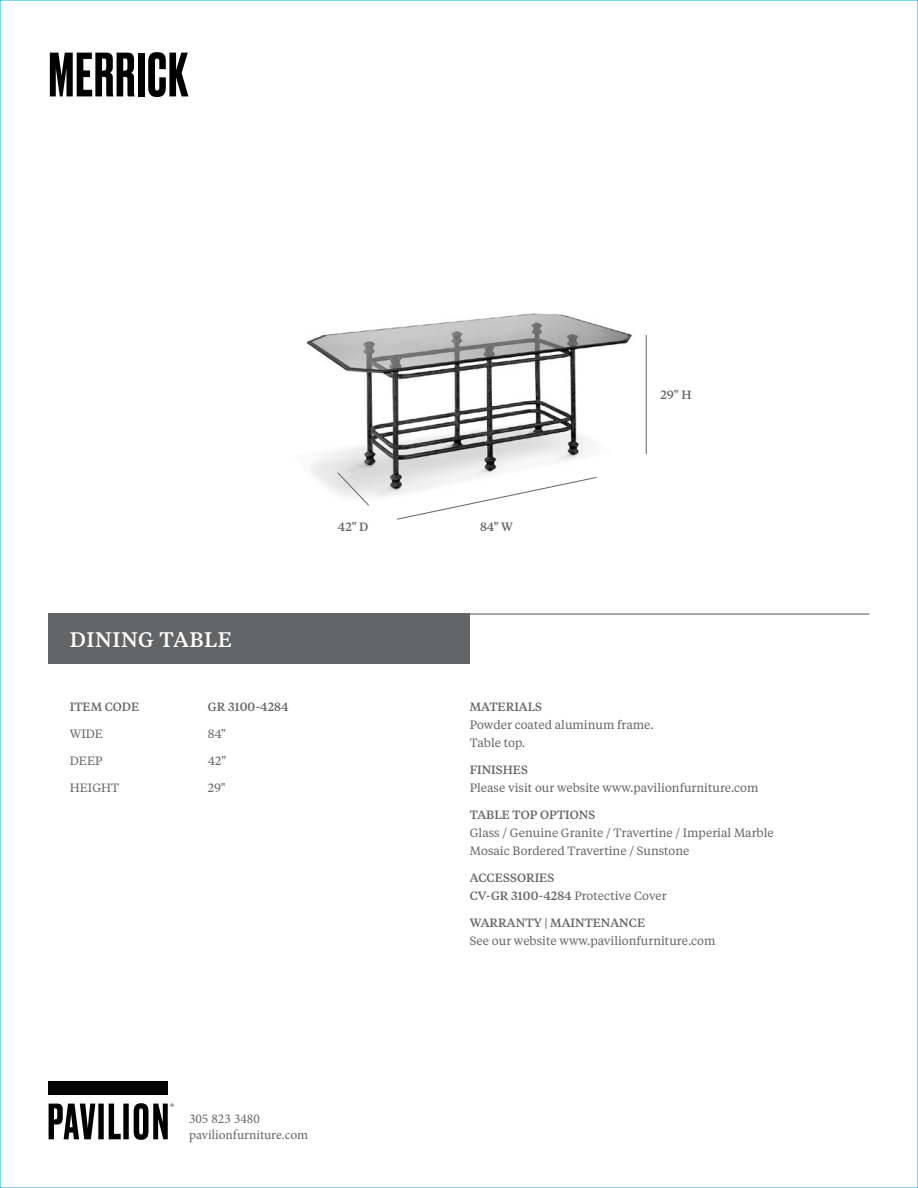
<style>
.page{position:relative;width:918px;height:1188px;background:#fff}
.page>*{position:absolute;margin:0;border:0;box-sizing:border-box;transform-origin:0 0}
.t1{font:500 58.95px "Druk";letter-spacing:.025em;color:#000}
.t2{font:500 21px "Tiempos Text";letter-spacing:.025em;color:#fff}
.t3{font:13.5px/16.2px "Minion Pro";color:#636466}
.t4{font:12px/18px "Tiempos Text";color:#636466}
.t5{font:500 12px/18px "Tiempos Text";color:#636466}
.s1{font-weight:400}
</style>
<div class="page">
<img style="left:306px;top:313px;width:326px;height:184px">
<div style="left:49px;top:613px;width:421px;height:51px;background:#636466"></div>
<div style="left:49px;top:1082px;width:119px;height:13px;background:#000"></div>
<svg style="left:49px;top:1103px;width:125px;height:37px"></svg>
<hr style="left:49px;top:613px;width:820px;height:2px;background:#636466">
<svg style="left:396px;top:477px;width:201px;height:43px"></svg>
<svg style="left:337px;top:472px;width:33px;height:34px"></svg>
<hr style="left:646px;top:335px;width:1px;height:119px;background:#636466">
<h1 class="t1" style="left:49px;top:34px;width:141px">MERRICK</h1>
<h2 class="t2" style="left:70px;top:625px;width:164px">DINING TABLE</h2>
<p class="t5" style="left:70px;top:697px;width:71px">ITEM CODE</p>
<p class="t5" style="left:208px;top:697px;width:82px">GR 3100-4284</p>
<p class="t4" style="left:70px;top:724px;width:35px">WIDE</p>
<p class="t4" style="left:208px;top:724px;width:20px">84"</p>
<p class="t4" style="left:70px;top:751px;width:34px">DEEP</p>
<p class="t4" style="left:208px;top:751px;width:20px">42"</p>
<p class="t4" style="left:70px;top:778px;width:51px">HEIGHT</p>
<p class="t4" style="left:208px;top:778px;width:19px">29"</p>
<p class="t5" style="left:338px;top:517px;width:32px">42" D</p>
<p class="t5" style="left:480px;top:517px;width:34px">84" W</p>
<p class="t5" style="left:661px;top:385px;width:32px">29" H</p>
<p class="t5" style="left:470px;top:697px;width:74px">MATERIALS</p>
<p class="t4" style="left:470px;top:715px;width:186px">Powder coated aluminum frame.<br>Table top.</p>
<p class="t5" style="left:470px;top:760px;width:60px">FINISHES</p>
<p class="t4" style="left:470px;top:778px;width:290px">Please visit our website www.pavilionfurniture.com</p>
<p class="t5" style="left:470px;top:805px;width:127px">TABLE TOP OPTIONS</p>
<p class="t4" style="left:470px;top:823px;width:305px">Glass / Genuine Granite / Travertine / Imperial Marble<br>Mosaic Bordered Travertine / Sunstone</p>
<p class="t5" style="left:470px;top:868px;width:199px">ACCESSORIES<br>CV-GR 3100-4284 <span class="s1">Protective Cover</span></p>
<p class="t5" style="left:470px;top:913px;width:177px">WARRANTY | MAINTENANCE</p>
<p class="t4" style="left:470px;top:931px;width:247px">See our website www.pavilionfurniture.com</p>
<p class="t3" style="left:189px;top:1111px;width:121px">305 823 3480 pavilionfurniture.com</p>
</div>
